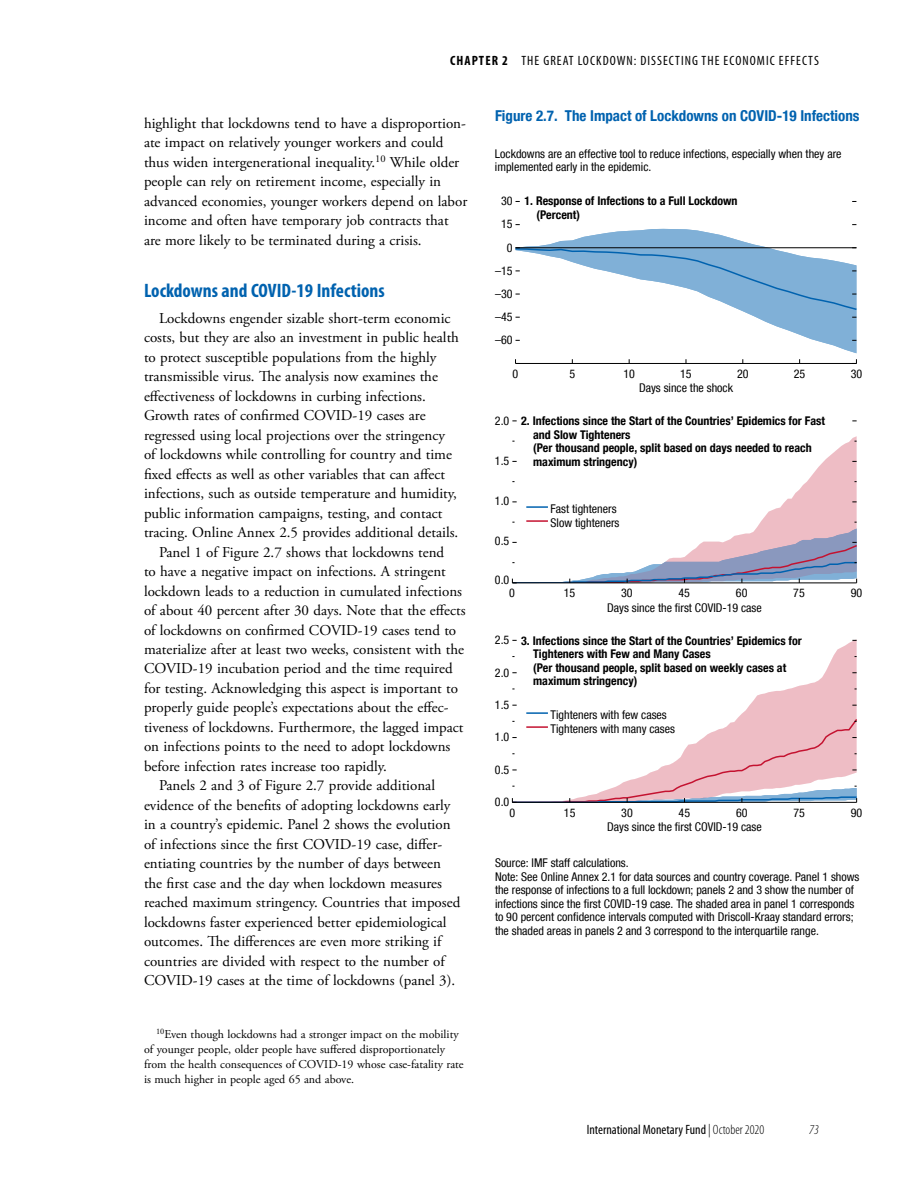
<style>
.page{position:relative;width:918px;height:1188px;background:#fff}
.page>*{position:absolute;margin:0;border:0;box-sizing:border-box;transform-origin:0 0}
.t1{font:700 condensed 19.5px "Myriad Pro";color:#0062af}
.t2{font:15px/19.5px "Adobe Garamond Pro";color:#000}
.t3{font:700 condensed 15px "Helvetica Neue LT Com";color:#0062af}
.t4{font:condensed 13.5px "Myriad Pro";letter-spacing:.08em;color:#000}
.t5{font:condensed 13.5px "Myriad Pro";color:#000}
.t6{font:italic 300 condensed 13.5px "Myriad Pro";color:#000}
.t7{font:condensed 12px/13.5px "Helvetica Neue LT Com";color:#000}
.t8{font:700 condensed 12px/13.5px "Helvetica Neue LT Com";color:#000}
.t9{font:12px/15px "Adobe Garamond Pro";color:#000}
.s1{font-weight:700}
.s2{font-weight:300}
</style>
<div class="page">
<svg style="left:512px;top:436px;width:345px;height:93px"></svg>
<svg style="left:512px;top:639px;width:345px;height:78px"></svg>
<hr style="left:516px;top:363px;width:340px;height:1px;background:#000">
<svg style="left:516px;top:224px;width:340px;height:129px"></svg>
<svg style="left:512px;top:529px;width:345px;height:55px"></svg>
<svg style="left:512px;top:717px;width:345px;height:86px"></svg>
<hr style="left:526px;top:506px;width:22px;height:2px;background:#0062af">
<hr style="left:526px;top:520px;width:22px;height:2px;background:#c41230">
<hr style="left:526px;top:712px;width:22px;height:2px;background:#0062af">
<hr style="left:526px;top:726px;width:22px;height:2px;background:#c41230">
<p class="t4" style="left:450px;top:53px;width:370px"><span class="s1">CHAPTER 2</span> THE GREAT LOCKDOWN: DISSECTING THE ECONOMIC EFFECTS</p>
<p class="t2" style="left:144px;top:114px;width:325px">highlight that lockdowns tend to have a disproportion&shy;ate impact on relatively younger workers and could thus widen intergenerational inequality.<sup>10</sup> While older people can rely on retirement income, especially in advanced economies, younger workers depend on labor income and often have temporary job contracts that are more likely to be terminated during a crisis.</p>
<h1 class="t1" style="left:144px;top:280px;width:242px">Lockdowns and COVID-19 Infections</h1>
<p class="t2" style="left:159px;top:309px;width:293px">Lockdowns engender sizable short-term economic</p>
<p class="t2" style="left:144px;top:328px;width:317px">costs, but they are also an investment in public health</p>
<p class="t2" style="left:144px;top:348px;width:294px">to protect susceptible populations from the highly</p>
<p class="t2" style="left:144px;top:367px;width:295px">transmissible virus. The analysis now examines the</p>
<p class="t2" style="left:144px;top:387px;width:283px">effectiveness of lockdowns in curbing infections.</p>
<p class="t2" style="left:144px;top:406px;width:283px">Growth rates of confirmed COVID-19 cases are</p>
<p class="t2" style="left:144px;top:426px;width:302px">regressed using local projections over the stringency</p>
<p class="t2" style="left:144px;top:445px;width:309px">of lockdowns while controlling for country and time</p>
<p class="t2" style="left:144px;top:465px;width:302px">fixed effects as well as other variables that can affect</p>
<p class="t2" style="left:144px;top:484px;width:314px">infections, such as outside temperature and humidity,</p>
<p class="t2" style="left:144px;top:504px;width:300px">public information campaigns, testing, and contact</p>
<p class="t2" style="left:144px;top:523px;width:316px">tracing. Online Annex 2.5 provides additional details.</p>
<p class="t2" style="left:159px;top:543px;width:287px">Panel 1 of Figure 2.7 shows that lockdowns tend</p>
<p class="t2" style="left:144px;top:562px;width:303px">to have a negative impact on infections. A stringent</p>
<p class="t2" style="left:144px;top:582px;width:320px">lockdown leads to a reduction in cumulated infections</p>
<p class="t2" style="left:144px;top:601px;width:323px">of about 40 percent after 30 days. Note that the effects</p>
<p class="t2" style="left:144px;top:621px;width:314px">of lockdowns on confirmed COVID-19 cases tend to</p>
<p class="t2" style="left:144px;top:640px;width:322px">materialize after at least two weeks, consistent with the</p>
<p class="t2" style="left:144px;top:660px;width:310px">COVID-19 incubation period and the time required</p>
<p class="t2" style="left:144px;top:679px;width:316px">for testing. Acknowledging this aspect is important to</p>
<p class="t2" style="left:144px;top:699px;width:306px">properly guide people’s expectations about the effec-</p>
<p class="t2" style="left:144px;top:718px;width:321px">tiveness of lockdowns. Furthermore, the lagged impact</p>
<p class="t2" style="left:144px;top:738px;width:308px">on infections points to the need to adopt lockdowns</p>
<p class="t2" style="left:144px;top:757px;width:244px">before infection rates increase too rapidly.</p>
<p class="t2" style="left:159px;top:777px;width:278px">Panels 2 and 3 of Figure 2.7 provide additional</p>
<p class="t2" style="left:144px;top:796px;width:308px">evidence of the benefits of adopting lockdowns early</p>
<p class="t2" style="left:144px;top:816px;width:308px">in a country’s epidemic. Panel 2 shows the evolution</p>
<p class="t2" style="left:144px;top:835px;width:300px">of infections since the first COVID-19 case, differ-</p>
<p class="t2" style="left:144px;top:855px;width:299px">entiating countries by the number of days between</p>
<p class="t2" style="left:144px;top:874px;width:300px">the first case and the day when lockdown measures</p>
<p class="t2" style="left:144px;top:894px;width:318px">reached maximum stringency. Countries that imposed</p>
<p class="t2" style="left:144px;top:913px;width:304px">lockdowns faster experienced better epidemiological</p>
<p class="t2" style="left:144px;top:933px;width:299px">outcomes. The differences are even more striking if</p>
<p class="t2" style="left:144px;top:952px;width:302px">countries are divided with respect to the number of</p>
<p class="t2" style="left:144px;top:972px;width:313px">COVID-19 cases at the time of lockdowns (panel 3).</p>
<p class="t9" style="left:144px;top:1027px;width:321px;text-indent:12px"><sup>10</sup>Even though lockdowns had a stronger impact on the mobility of younger people, older people have suffered disproportionately from the health consequences of COVID-19 whose case-fatality rate is much higher in people aged 65 and above.</p>
<p class="t3" style="left:495px;top:107px;width:366px">Figure 2.7. The Impact of Lockdowns on COVID-19 Infections</p>
<p class="t7" style="left:495px;top:147px;width:348px">Lockdowns are an effective tool to reduce infections, especially when they are implemented early in the epidemic.</p>
<p class="t7" style="left:501px;top:189px;width:13px;line-height:23.1px">30<br>15</p>
<p class="t7" style="left:495px;top:264px;width:19px">–15</p>
<p class="t7" style="left:495px;top:305px;width:19px;line-height:23.1px">–45 –60</p>
<p class="t7" style="left:507px;top:240px;width:7px">0</p>
<p class="t7" style="left:495px;top:287px;width:19px">–30</p>
<p class="t8" style="left:537px;top:194px;width:203px;text-indent:-12px">1. Response of Infections to a Full Lockdown (Percent)</p>
<p class="t7" style="left:513px;top:367px;width:7px">0</p>
<p class="t7" style="left:569px;top:367px;width:7px">5</p>
<p class="t7" style="left:623px;top:367px;width:13px">10</p>
<p class="t7" style="left:680px;top:367px;width:13px">15</p>
<p class="t7" style="left:737px;top:367px;width:13px">20</p>
<p class="t7" style="left:794px;top:367px;width:13px">25</p>
<p class="t7" style="left:851px;top:367px;width:13px">30</p>
<p class="t7" style="left:495px;top:414px;width:16px">2.0</p>
<p class="t7" style="left:495px;top:454px;width:16px">1.5</p>
<p class="t7" style="left:495px;top:494px;width:16px">1.0</p>
<p class="t7" style="left:495px;top:533px;width:16px">0.5</p>
<p class="t7" style="left:639px;top:381px;width:95px">Days since the shock</p>
<p class="t8" style="left:533px;top:414px;width:293px;text-indent:-12px">2. Infections since the Start of the Countries’ Epidemics for Fast and Slow Tighteners<br>(Per thousand people, split based on days needed to reach maximum stringency)</p>
<p class="t7" style="left:551px;top:501px;width:70px;line-height:14px">Fast tighteners<br>Slow tighteners</p>
<p class="t7" style="left:495px;top:573px;width:16px">0.0</p>
<p class="t7" style="left:509px;top:586px;width:7px">0</p>
<p class="t7" style="left:564px;top:586px;width:13px">15</p>
<p class="t7" style="left:621px;top:586px;width:13px">30</p>
<p class="t7" style="left:679px;top:586px;width:13px">45</p>
<p class="t7" style="left:736px;top:586px;width:13px">60</p>
<p class="t7" style="left:793px;top:586px;width:13px">75</p>
<p class="t7" style="left:851px;top:586px;width:13px">90</p>
<p class="t7" style="left:495px;top:633px;width:16px">2.5</p>
<p class="t7" style="left:495px;top:665px;width:16px">2.0</p>
<p class="t7" style="left:495px;top:698px;width:16px">1.5</p>
<p class="t7" style="left:495px;top:730px;width:16px">1.0</p>
<p class="t7" style="left:495px;top:763px;width:16px">0.5</p>
<p class="t7" style="left:495px;top:795px;width:16px">0.0</p>
<p class="t7" style="left:607px;top:601px;width:156px">Days since the first COVID-19 case</p>
<p class="t8" style="left:533px;top:634px;width:270px;text-indent:-12px">3. Infections since the Start of the Countries’ Epidemics for Tighteners with Few and Many Cases<br>(Per thousand people, split based on weekly cases at maximum stringency)</p>
<p class="t7" style="left:551px;top:707px;width:126px;line-height:14px">Tighteners with few cases<br>Tighteners with many cases</p>
<p class="t7" style="left:510px;top:806px;width:7px">0</p>
<p class="t7" style="left:564px;top:806px;width:13px">15</p>
<p class="t7" style="left:621px;top:806px;width:13px">30</p>
<p class="t7" style="left:679px;top:806px;width:13px">45</p>
<p class="t7" style="left:736px;top:806px;width:13px">60</p>
<p class="t7" style="left:793px;top:806px;width:13px">75</p>
<p class="t7" style="left:851px;top:806px;width:13px">90</p>
<p class="t7" style="left:607px;top:820px;width:156px">Days since the first COVID-19 case</p>
<p class="t7" style="left:495px;top:856px;width:366px">Source: IMF staff calculations.<br>Note: See Online Annex 2.1 for data sources and country coverage. Panel 1 shows the response of infections to a full lockdown; panels 2 and 3 show the number of infections since the first COVID-19 case. The shaded area in panel 1 corresponds to 90 percent confidence intervals computed with Driscoll-Kraay standard errors; the shaded areas in panels 2 and 3 correspond to the interquartile range.</p>
<p class="t5" style="left:587px;top:1122px;width:179px">International Monetary Fund <span class="s2">| October 2020</span></p>
<p class="t6" style="left:809px;top:1122px;width:11px">73</p>
</div>
